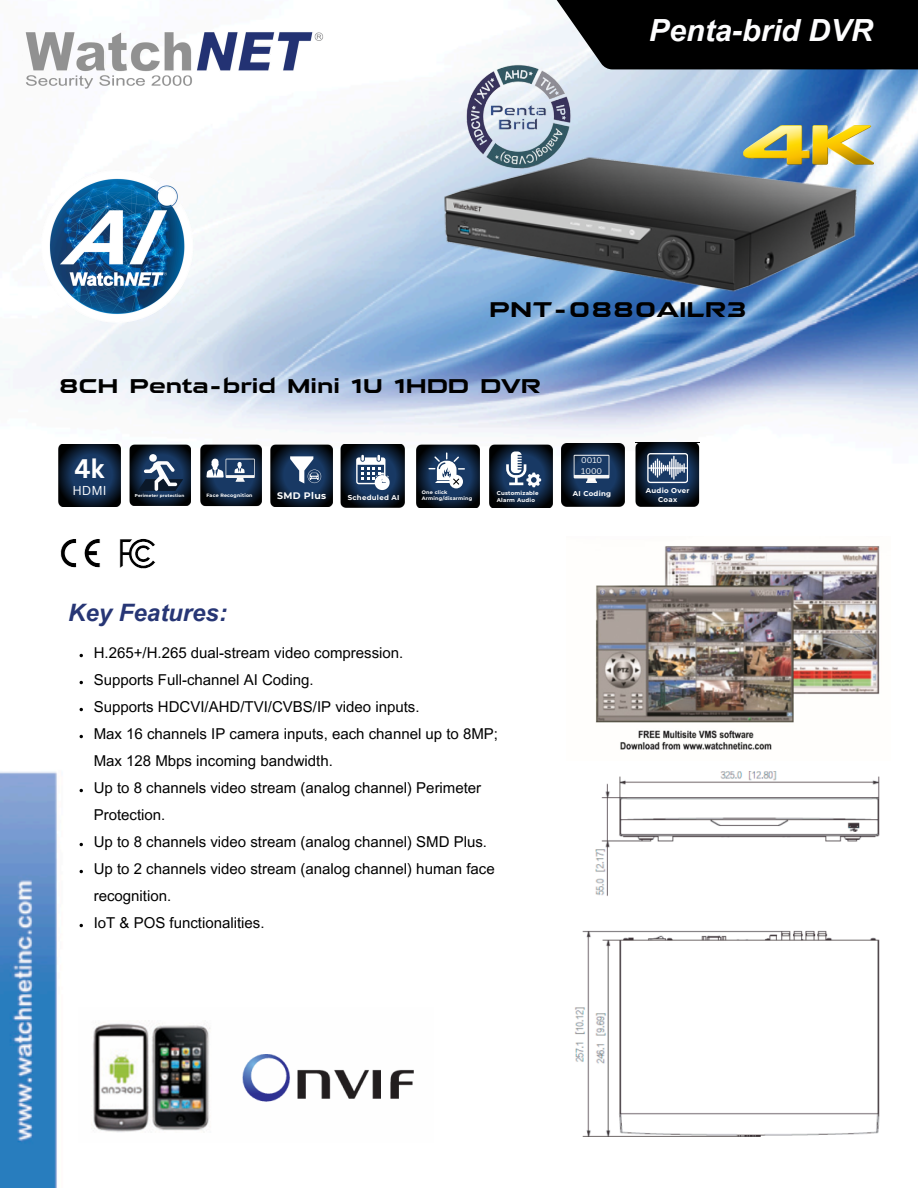
<style>
.page{position:relative;width:918px;height:1188px;background:#fff}
.page>*{position:absolute;margin:0;border:0;box-sizing:border-box;transform-origin:0 0}
.t1{font:italic 700 30.6px "Arial MT Pro";color:#fdfdfe}
.t2{font:700 26.1px "Canva Sans";color:#fff}
.t3{font:700 24px "Qaranta";color:#000}
.t4{font:italic 700 24px "Arial MT Pro";color:#273675}
.t5{font:700 22.5px "Qaranta";color:#000}
.t6{font:15px/27px "Arial MT Pro";color:#000}
.t7{font:12.6px "Canva Sans";color:#fff}
.t8{font:700 9.45px "Montserrat";letter-spacing:.035em;color:#fff}
.t9{font:7.95px "Canva Sans";color:#fff}
.t10{font:700 7.05px/9.3px "Montserrat";letter-spacing:.035em;color:#fff;text-align:center}
.t11{font:700 5.55px "Montserrat";letter-spacing:.035em;color:#fff}
.t12{font:700 4.95px "Montserrat";letter-spacing:.035em;color:#fff}
.t13{font:700 4.8px "Montserrat";letter-spacing:.035em;color:#fff}
.t14{font:700 4.2px "Montserrat";letter-spacing:.035em;color:#fff}
</style>
<div class="page">
<img style="left:0;top:0;width:918px;height:1188px">
<div style="left:557px;top:0;width:361px;height:69px;background:#000"></div>
<img style="left:23px;top:26px;width:304px;height:68px">
<img style="left:58px;top:532px;width:107px;height:43px">
<img style="left:29px;top:168px;width:185px;height:156px">
<img style="left:566px;top:536px;width:324px;height:224px">
<img style="left:78px;top:1008px;width:356px;height:135px">
<svg style="left:130px;top:445px;width:61px;height:61px;background:#0b192b"></svg>
<svg style="left:138px;top:454px;width:45px;height:37px"></svg>
<svg style="left:58px;top:444px;width:63px;height:62px;background:#112641"></svg>
<svg style="left:201px;top:445px;width:61px;height:61px;background:#0f2036"></svg>
<svg style="left:206px;top:459px;width:49px;height:23px"></svg>
<svg style="left:271px;top:445px;width:62px;height:62px;background:#0e2138"></svg>
<svg style="left:290px;top:456px;width:31px;height:27px"></svg>
<svg style="left:341px;top:444px;width:63px;height:64px;background:#0e1e33"></svg>
<svg style="left:356px;top:455px;width:34px;height:35px"></svg>
<svg style="left:489px;top:445px;width:64px;height:63px;background:#0e1f34"></svg>
<svg style="left:416px;top:445px;width:64px;height:63px;background:#0e1f34"></svg>
<div style="left:449px;top:475px;width:14px;height:13px;background:#fff;border-radius:50%"></div>
<svg style="left:428px;top:452px;width:37px;height:33px"></svg>
<svg style="left:506px;top:452px;width:35px;height:35px"></svg>
<svg style="left:561px;top:444px;width:64px;height:63px;background:#112339"></svg>
<svg style="left:574px;top:455px;width:35px;height:28px"></svg>
<svg style="left:636px;top:443px;width:63px;height:63px;background:#0d1e33"></svg>
<svg style="left:647px;top:453px;width:41px;height:30px"></svg>
<img style="left:574px;top:771px;width:309px;height:367px">
<img style="left:743px;top:107px;width:131px;height:76px">
<img style="left:466px;top:53px;width:108px;height:99px">
<img style="left:437px;top:152px;width:425px;height:152px">
<p class="t1" style="left:649px;top:19px;width:225px">Penta-brid DVR</p>
<p class="t3" style="left:489px;top:293px;width:259px">PNT-0880AILR3</p>
<p class="t5" style="left:58px;top:371px;width:484px">8CH Penta-brid Mini 1U 1HDD DVR</p>
<p class="t2" style="left:74px;top:450px;width:32px">4k</p>
<p class="t7" style="left:72px;top:482px;width:36px">HDMI</p>
<p class="t14" style="left:135px;top:493px;width:51px">Perimeter protection</p>
<p class="t13" style="left:206px;top:493px;width:48px">Face Recognition</p>
<p class="t8" style="left:277px;top:489px;width:51px">SMD Plus</p>
<p class="t10" style="left:348px;top:493px;width:53px">Scheduled AI</p>
<p class="t12" style="left:422px;top:489px;width:27px">One click</p>
<p class="t12" style="left:422px;top:496px;width:52px">Arming/disarming</p>
<h2 class="t9" style="left:581px;top:454px;width:23px">0010</h2>
<h4 class="t9" style="left:581px;top:465px;width:23px">1000</h4>
<h3 class="t11" style="left:497px;top:490px;width:43px">Customizable</h3>
<p class="t10" style="left:573px;top:488px;width:40px">AI Coding</p>
<h3 class="t11" style="left:497px;top:497px;width:40px">Alarm Audio</h3>
<h6 class="t10" style="left:646px;top:485px;width:45px">Audio Over<br>Coax</h6>
<p class="t4" style="left:68px;top:604px;width:160px">Key Features:</p>
<p class="t6" style="left:94px;top:641px;width:311px">H.265+/H.265 dual-stream video compression.</p>
<p class="t6" style="left:94px;top:668px;width:222px">Supports Full-channel AI Coding.</p>
<p class="t6" style="left:94px;top:695px;width:327px">Supports HDCVI/AHD/TVI/CVBS/IP video inputs.</p>
<p class="t6" style="left:94px;top:722px;width:406px">Max 16 channels IP camera inputs, each channel up to 8MP;<br>Max 128 Mbps incoming bandwidth.</p>
<p class="t6" style="left:94px;top:776px;width:389px">Up to 8 channels video stream (analog channel) Perimeter<br>Protection.</p>
<p class="t6" style="left:94px;top:830px;width:395px">Up to 8 channels video stream (analog channel) SMD Plus.</p>
<p class="t6" style="left:94px;top:857px;width:402px">Up to 2 channels video stream (analog channel) human face recognition.</p>
<p class="t6" style="left:94px;top:911px;width:172px">IoT &amp; POS functionalities.</p>
</div>
